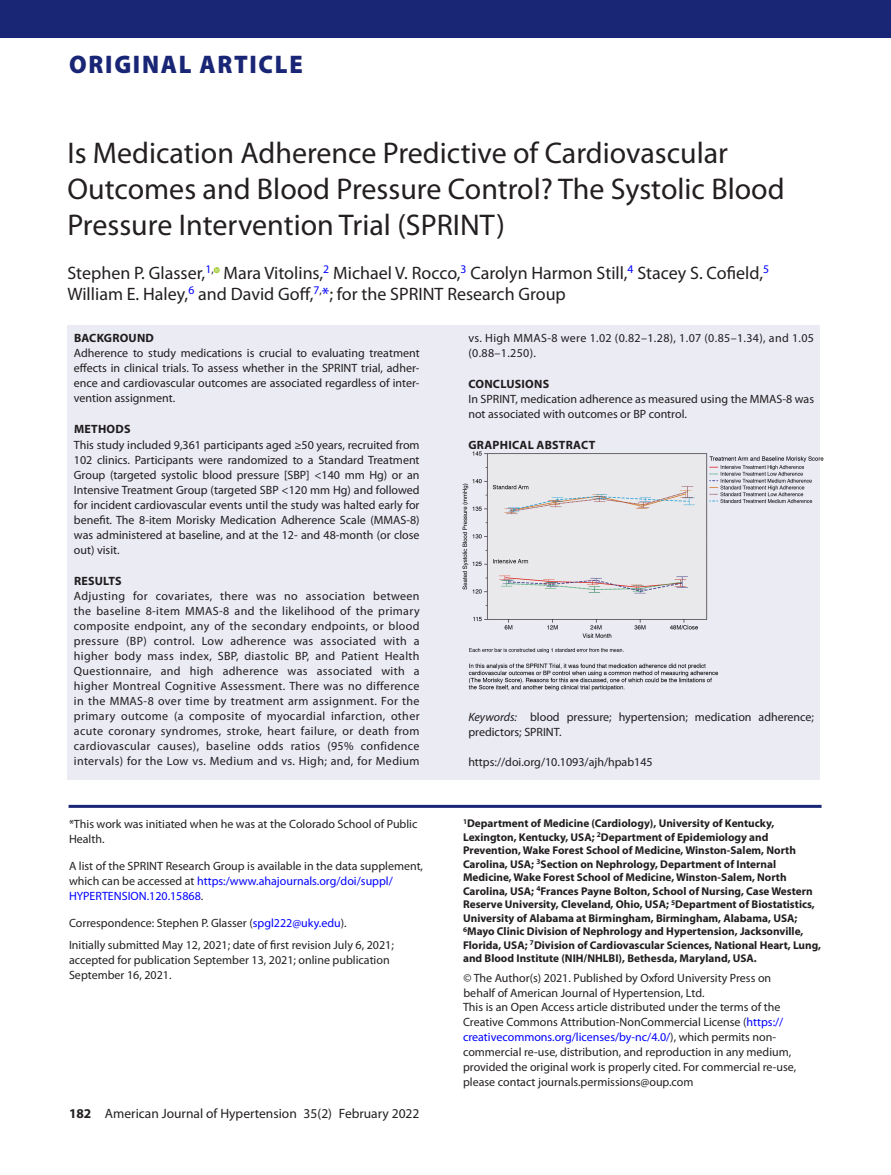
<style>
.page{position:relative;width:891px;height:1175px;background:#fff}
.page>*{position:absolute;margin:0;border:0;box-sizing:border-box;transform-origin:0 0}
.t1{font:30px/36px "Myriad Pro";color:#231f20}
.t2{font:900 25.5px "Myriad Pro";letter-spacing:.07em;color:#192575;scale:.95 1}
.t3{font:18px/21px "Myriad Pro";color:#231f20}
.t4{font:13.5px "Myriad Pro";color:#231f20}
.t5{font:12px/15px "Myriad Pro";color:#231f20}
.t6{font:12px/15px "Myriad Pro";letter-spacing:.03em;color:#231f20}
.t7{font:700 12px "Myriad Pro";letter-spacing:.02em;color:#231f20}
.t8{font:700 11.25px/13.5px "Myriad Pro";color:#231f20}
.s1{color:#00f}
.s2{font-style:italic}
.s3{font-weight:700}
</style>
<div class="page">
<div style="left:0;top:0;width:891px;height:38px;background:#192575"></div>
<hr style="left:69px;top:804px;width:752px;height:3px;background:#192575">
<svg style="left:214px;top:267px;width:6px;height:6px"></svg>
<div style="left:68px;top:325px;width:752px;height:455px;background:#ebebf4"></div>
<h2 class="t2" style="left:69px;top:50px;width:247px">ORIGINAL ARTICLE</h2>
<h1 class="t1" style="left:68px;top:135px;width:719px">Is Medication Adherence Predictive of Cardiovascular<br>Outcomes and Blood Pressure Control? The Systolic Blood<br>Pressure Intervention Trial (SPRINT)</h1>
<h3 class="t3" style="left:67px;top:262px;width:703px">Stephen P. Glasser,<sup>1</sup><sup>,</sup> Mara Vitolins,<sup>2</sup> Michael V. Rocco,<sup>3</sup> Carolyn Harmon Still,<sup>4</sup> Stacey S. Cofield,<sup>5<br></sup>William E. Haley,<sup>6</sup> and David Goff,<sup>7</sup><sup>,</sup><span class="s1">*</span>; for the SPRINT Research Group</h3>
<p class="t7" style="left:74px;top:330px;width:82px">BACKGROUND</p>
<p class="t5" style="left:74px;top:345px;width:347px;text-align:justify">Adherence to study medications is crucial to evaluating treatment effects in clinical trials. To assess whether in the SPRINT trial, adher&shy;ence and cardiovascular outcomes are associated regardless of inter&shy;vention assignment.</p>
<p class="t7" style="left:74px;top:421px;width:58px">METHODS</p>
<p class="t5" style="left:74px;top:437px;width:347px;text-align:justify">This study included 9,361 participants aged ≥50 years, recruited from 102 clinics. Participants were randomized to a Standard Treatment Group (targeted systolic blood pressure [SBP] &lt;140 mm Hg) or an Intensive Treatment Group (targeted SBP &lt;120 mm Hg) and followed for incident cardiovascular events until the study was halted early for benefit. The 8-item Morisky Medication Adherence Scale (MMAS-8) was administered at baseline, and at the 12- and 48-month (or close out) visit.</p>
<p class="t7" style="left:74px;top:573px;width:49px">RESULTS</p>
<p class="t5" style="left:74px;top:588px;width:347px;text-align:justify">Adjusting for covariates, there was no association between the baseline 8-item MMAS-8 and the likelihood of the primary composite endpoint, any of the secondary endpoints, or blood pressure (BP) control. Low adherence was associated with a higher body mass index, SBP, diastolic BP, and Patient Health Questionnaire, and high adherence was associated with a higher Montreal Cognitive Assessment. There was no difference in the MMAS-8 over time by treatment arm assignment. For the primary outcome (a composite of myocardial infarction, other acute coronary syndromes, stroke, heart failure, or death from cardiovascular causes), baseline odds ratios (95% confidence intervals) for the Low vs. Medium and vs. High; and, for Medium</p>
<p class="t6" style="left:468px;top:330px;width:347px">vs. High MMAS-8 were 1.02 (0.82–1.28), 1.07 (0.85–1.34), and 1.05 (0.88–1.250).</p>
<p class="t7" style="left:468px;top:376px;width:82px">CONCLUSIONS</p>
<p class="t5" style="left:468px;top:392px;width:347px">In SPRINT, medication adherence as measured using the MMAS-8 was not associated with outcomes or BP control.</p>
<p class="t7" style="left:468px;top:436px;width:128px">GRAPHICAL ABSTRACT</p>
<p class="t5" style="left:468px;top:709px;width:347px"><span class="s2">Keywords:</span> blood pressure; hypertension; medication adherence; predictors; SPRINT.</p>
<p class="t5" style="left:468px;top:754px;width:186px">https://doi.org/10.1093/ajh/hpab145</p>
<p class="t5" style="left:69px;top:815px;width:350px">*This work was initiated when he was at the Colorado School of Public<br>Health.</p>
<p class="t5" style="left:69px;top:857px;width:356px">A list of the SPRINT Research Group is available in the data supplement, which can be accessed at <span class="s1">https:/www.ahajournals.org/doi/suppl/<br>HYPERTENSION.120.15868</span>.</p>
<p class="t5" style="left:69px;top:911px;width:326px;line-height:22.5px">Correspondence: Stephen P. Glasser (<span class="s1">spgl222@uky.edu</span>).<br>Initially submitted May 12, 2021; date of first revision July 6, 2021;</p>
<p class="t5" style="left:69px;top:952px;width:322px">accepted for publication September 13, 2021; online publication<br>September 16, 2021.</p>
<p class="t4" style="left:69px;top:1105px;width:352px"><span class="s3">182</span> American Journal of Hypertension 35(2) February 2022</p>
<p class="t8" style="left:463px;top:816px;width:360px"><sup>1</sup>Department of Medicine (Cardiology), University of Kentucky, Lexington, Kentucky, USA; <sup>2</sup>Department of Epidemiology and Prevention, Wake Forest School of Medicine, Winston-Salem, North Carolina, USA; <sup>3</sup>Section on Nephrology, Department of Internal Medicine, Wake Forest School of Medicine, Winston-Salem, North Carolina, USA; <sup>4</sup>Frances Payne Bolton, School of Nursing, Case Western Reserve University, Cleveland, Ohio, USA; <sup>5</sup>Department of Biostatistics, University of Alabama at Birmingham, Birmingham, Alabama, USA; <sup>6</sup>Mayo Clinic Division of Nephrology and Hypertension, Jacksonville, Florida, USA; <sup>7</sup>Division of Cardiovascular Sciences, National Heart, Lung, and Blood Institute (NIH/NHLBI), Bethesda, Maryland, USA.</p>
<p class="t5" style="left:463px;top:969px;width:309px">© The Author(s) 2021. Published by Oxford University Press on behalf of American Journal of Hypertension, Ltd.</p>
<p class="t5" style="left:463px;top:999px;width:335px">This is an Open Access article distributed under the terms of the Creative Commons Attribution-NonCommercial License (<span class="s1">https:// creativecommons.org/licenses/by-nc/4.0/</span>), which permits non&shy;commercial re-use, distribution, and reproduction in any medium, provided the original work is properly cited. For commercial re-use, please contact journals.permissions@oup.com</p>
</div>
